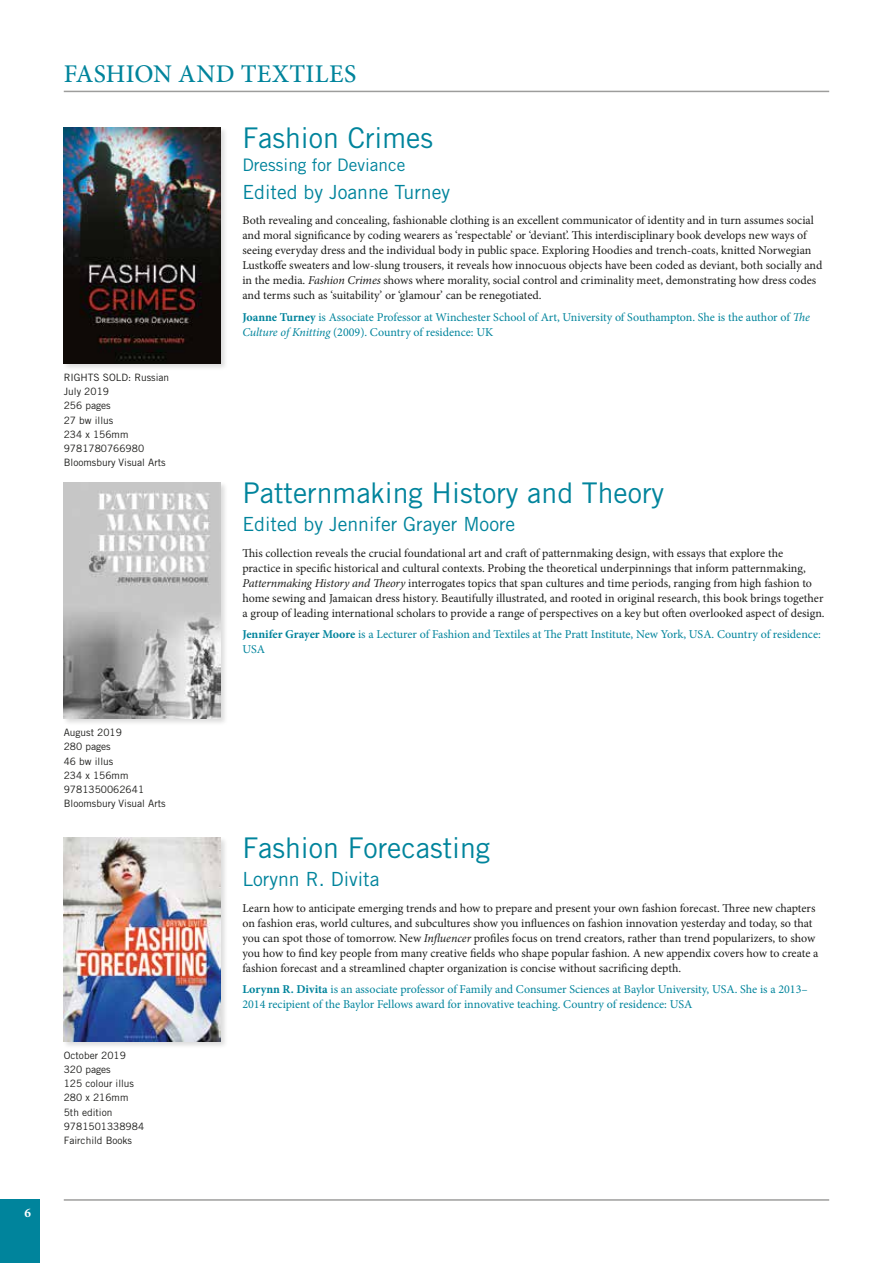
<style>
.page{position:relative;width:893px;height:1263px;background:#fff}
.page>*{position:absolute;margin:0;border:0;box-sizing:border-box;transform-origin:0 0}
.t1{font:28.5px "Trade Gothic LT Std";color:#00849c}
.t2{font:500 25.5px "Minion Pro";letter-spacing:.015em;color:#00849c}
.t3{font:19.5px "Trade Gothic LT Std";color:#00849c}
.t4{font:17.25px "Trade Gothic LT Std";color:#00849c}
.t5{font:700 13.05px "Minion Pro";color:#fff}
.t6{font:12px/15px "Minion Pro";color:#1d1d1b}
.t7{font:12px/15px "Minion Pro";letter-spacing:-.005em;color:#00849c}
.t8{font:10.2px/14.1px "Trade Gothic LT Std";color:#1d1d1b}
.s1{font-style:italic}
.s2{font-weight:700}
</style>
<div class="page">
<hr style="left:64px;top:91px;width:765px;height:1px;background:#9d9d9c">
<hr style="left:64px;top:1199px;width:765px;height:2px;background:#9d9d9c">
<div style="left:0;top:1199px;width:40px;height:64px;background:#00849c"></div>
<div style="left:62px;top:126px;width:166px;height:245px;background:#1d1d1b;opacity:.15"></div>
<img style="left:64px;top:128px;width:157px;height:235px">
<div style="left:62px;top:481px;width:166px;height:245px;background:#1d1d1b;opacity:.15"></div>
<img style="left:64px;top:483px;width:157px;height:235px">
<div style="left:62px;top:836px;width:166px;height:213px;background:#1d1d1b;opacity:.15"></div>
<img style="left:64px;top:838px;width:157px;height:203px">
<p class="t5" style="left:25px;top:1204px;width:8px">6</p>
<h2 class="t2" style="left:64px;top:57px;width:294px">FASHION AND TEXTILES</h2>
<p class="t8" style="left:64px;top:370px;width:107px">RIGHTS SOLD: Russian<br>July 2019<br>256 pages<br>27 bw illus<br>234 x 156mm<br>9781780766980<br>Bloomsbury Visual Arts</p>
<p class="t8" style="left:64px;top:725px;width:103px">August 2019<br>280 pages<br>46 bw illus<br>234 x 156mm<br>9781350062641<br>Bloomsbury Visual Arts</p>
<p class="t8" style="left:64px;top:1048px;width:82px">October 2019<br>320 pages<br>125 colour illus<br>280 x 216mm<br>5th edition<br>9781501338984<br>Fairchild Books</p>
<h1 class="t1" style="left:242px;top:121px;width:192px">Fashion Crimes</h1>
<h3 class="t4" style="left:242px;top:154px;width:164px">Dressing for Deviance</h3>
<h3 class="t3" style="left:242px;top:180px;width:209px">Edited by Joanne Turney</h3>
<p class="t6" style="left:242px;top:213px;width:582px">Both revealing and concealing, fashionable clothing is an excellent communicator of identity and in turn assumes social and moral significance by coding wearers as ‘respectable’ or ‘deviant’. This interdisciplinary book develops new ways of seeing everyday dress and the individual body in public space. Exploring Hoodies and trench-coats, knitted Norwegian Lustkoffe sweaters and low-slung trousers, it reveals how innocuous objects have been coded as deviant, both socially and in the media. <span class="s1">Fashion Crimes</span> shows where morality, social control and criminality meet, demonstrating how dress codes and terms such as ‘suitability’ or ‘glamour’ can be renegotiated.</p>
<p class="t7" style="left:242px;top:309px;width:569px"><span class="s2">Joanne Turney</span> is Associate Professor at Winchester School of Art, University of Southampton. She is the author of <span class="s1">The<br>Culture of Knitting</span> (2009). Country of residence: UK</p>
<h1 class="t1" style="left:242px;top:476px;width:423px">Patternmaking History and Theory</h1>
<h3 class="t3" style="left:242px;top:512px;width:274px">Edited by Jennifer Grayer Moore</h3>
<p class="t6" style="left:242px;top:545px;width:584px">This collection reveals the crucial foundational art and craft of patternmaking design, with essays that explore the<br>practice in specific historical and cultural contexts. Probing the theoretical underpinnings that inform patternmaking, <span class="s1">Patternmaking History and Theory</span> interrogates topics that span cultures and time periods, ranging from high fashion to home sewing and Jamaican dress history. Beautifully illustrated, and rooted in original research, this book brings together a group of leading international scholars to provide a range of perspectives on a key but often overlooked aspect of design.</p>
<p class="t7" style="left:242px;top:627px;width:580px"><span class="s2">Jennifer Grayer Moore</span> is a Lecturer of Fashion and Textiles at The Pratt Institute, New York, USA. Country of residence:<br>USA</p>
<h1 class="t1" style="left:242px;top:831px;width:249px">Fashion Forecasting</h1>
<h3 class="t3" style="left:242px;top:867px;width:139px">Lorynn R. Divita</h3>
<p class="t6" style="left:242px;top:900px;width:578px">Learn how to anticipate emerging trends and how to prepare and present your own fashion forecast. Three new chapters on fashion eras, world cultures, and subcultures show you influences on fashion innovation yesterday and today, so that you can spot those of tomorrow. New <span class="s1">Influencer</span> profiles focus on trend creators, rather than trend popularizers, to show you how to find key people from many creative fields who shape popular fashion. A new appendix covers how to create a fashion forecast and a streamlined chapter organization is concise without sacrificing depth.</p>
<p class="t7" style="left:242px;top:982px;width:567px"><span class="s2">Lorynn R. Divita</span> is an associate professor of Family and Consumer Sciences at Baylor University, USA. She is a 2013–<br>2014 recipient of the Baylor Fellows award for innovative teaching. Country of residence: USA</p>
</div>
